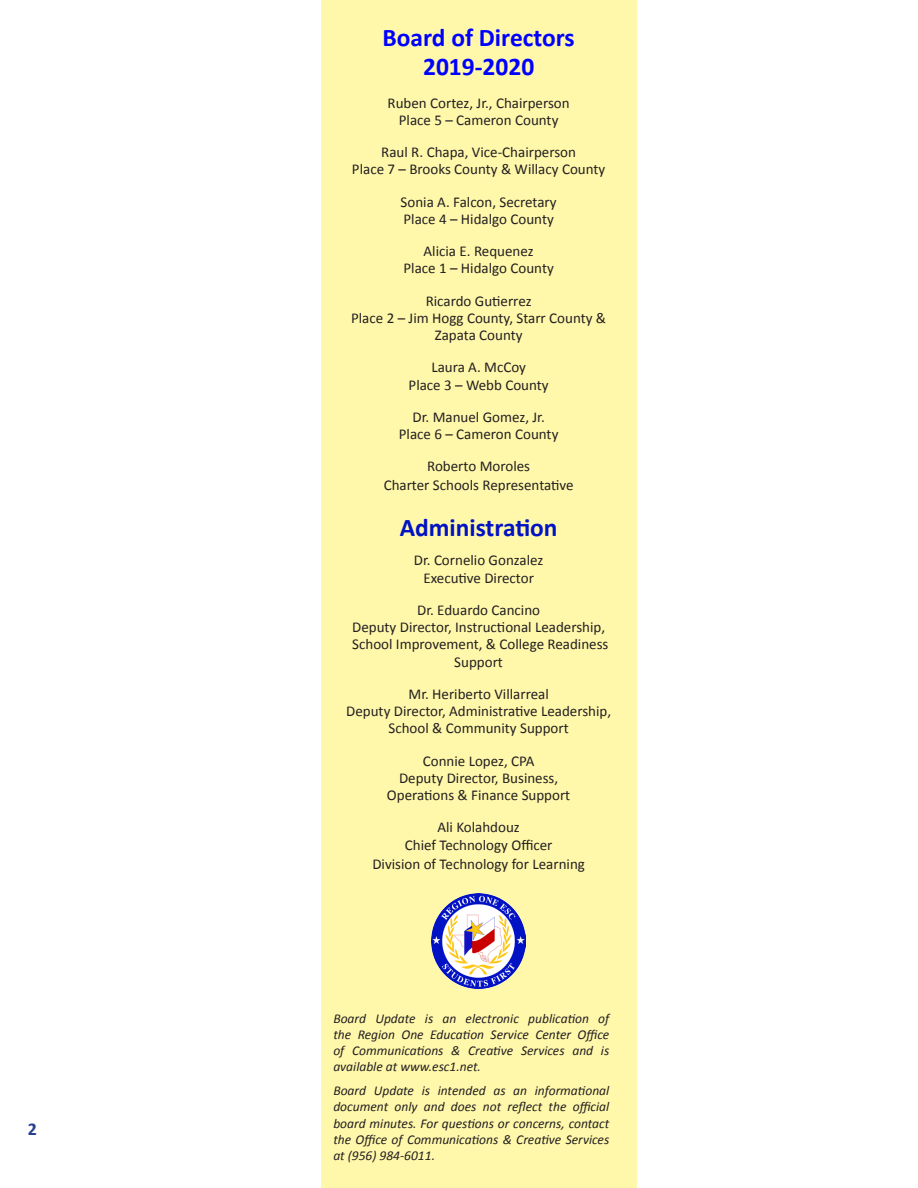
<style>
.page{position:relative;width:918px;height:1188px;background:#fff}
.page>*{position:absolute;margin:0;border:0;box-sizing:border-box;transform-origin:0 0}
.t1{font:700 25.5px "Calibri";color:#00f}
.Heading_1{font:700 25.5px "Calibri";color:#0112c4}
.t2{font:700 18px "Calibri";color:#253f8e}
.t3{font:15px/17.2px "Calibri";color:#231f20;text-align:center}
.t4{font:italic 13.5px/16.2px "Calibri";color:#231f20;text-align:justify}
</style>
<div class="page">
<div style="left:321px;top:0;width:315px;height:1188px;background:#fff8ab"></div>
<img style="left:432px;top:893px;width:94px;height:96px">
<p class="t2" style="left:28px;top:1117px;width:11px">2</p>
<p class="t1" style="left:383px;top:21px;width:194px">Board of Directors</p>
<p class="t1" style="left:423px;top:51px;width:113px">2019-2020</p>
<p class="t3" style="left:388px;top:94px;width:184px">Ruben Cortez, Jr., Chairperson<br>Place 5 – Cameron County</p>
<p class="t3" style="left:352px;top:144px;width:255px">Raul R. Chapa, Vice-Chairperson<br>Place 7 – Brooks County &amp; Willacy County</p>
<p class="t3" style="left:401px;top:193px;width:158px;text-align:left">Sonia A. Falcon, Secretary<br>Place 4 – Hidalgo County</p>
<p class="t3" style="left:404px;top:243px;width:152px">Alicia E. Requenez<br>Place 1 – Hidalgo County</p>
<p class="t3" style="left:351px;top:292px;width:257px">Ricardo Gutierrez<br>Place 2 – Jim Hogg County, Starr County &amp;<br>Zapata County</p>
<p class="t3" style="left:409px;top:359px;width:142px">Laura A. McCoy<br>Place 3 – Webb County</p>
<p class="t3" style="left:399px;top:408px;width:161px">Dr. Manuel Gomez, Jr.<br>Place 6 – Cameron County</p>
<p class="t3" style="left:384px;top:457px;width:192px;line-height:19px">Roberto Moroles<br>Charter Schools Representative</p>
<p class="Heading_1" style="left:400px;top:511px;width:160px">Administration</p>
<p class="t3" style="left:414px;top:552px;width:131px">Dr. Cornelio Gonzalez<br>Executive Director</p>
<p class="t3" style="left:352px;top:601px;width:258px">Dr. Eduardo Cancino<br>Deputy Director, Instructional Leadership,<br>School Improvement, &amp; College Readiness<br>Support</p>
<p class="t3" style="left:346px;top:685px;width:266px">Mr. Heriberto Villarreal<br>Deputy Director, Administrative Leadership,<br>School &amp; Community Support</p>
<p class="t3" style="left:387px;top:752px;width:185px">Connie Lopez, CPA<br>Deputy Director, Business,<br>Operations &amp; Finance Support</p>
<p class="t3" style="left:405px;top:819px;width:149px">Ali Kolahdouz<br>Chief Technology Officer</p>
<p class="t3" style="left:372px;top:855px;width:214px">Division of Technology for Learning</p>
<p class="t4" style="left:333px;top:1010px;width:278px">Board Update is an electronic publication of the Region One Education Service Center Office of Communications &amp; Creative Services and is available at www.esc1.net.</p>
<p class="t4" style="left:333px;top:1082px;width:277px">Board Update is intended as an informational document only and does not reflect the official board minutes. For questions or concerns, contact the Office of Communications &amp; Creative Services at (956) 984-6011.</p>
</div>
